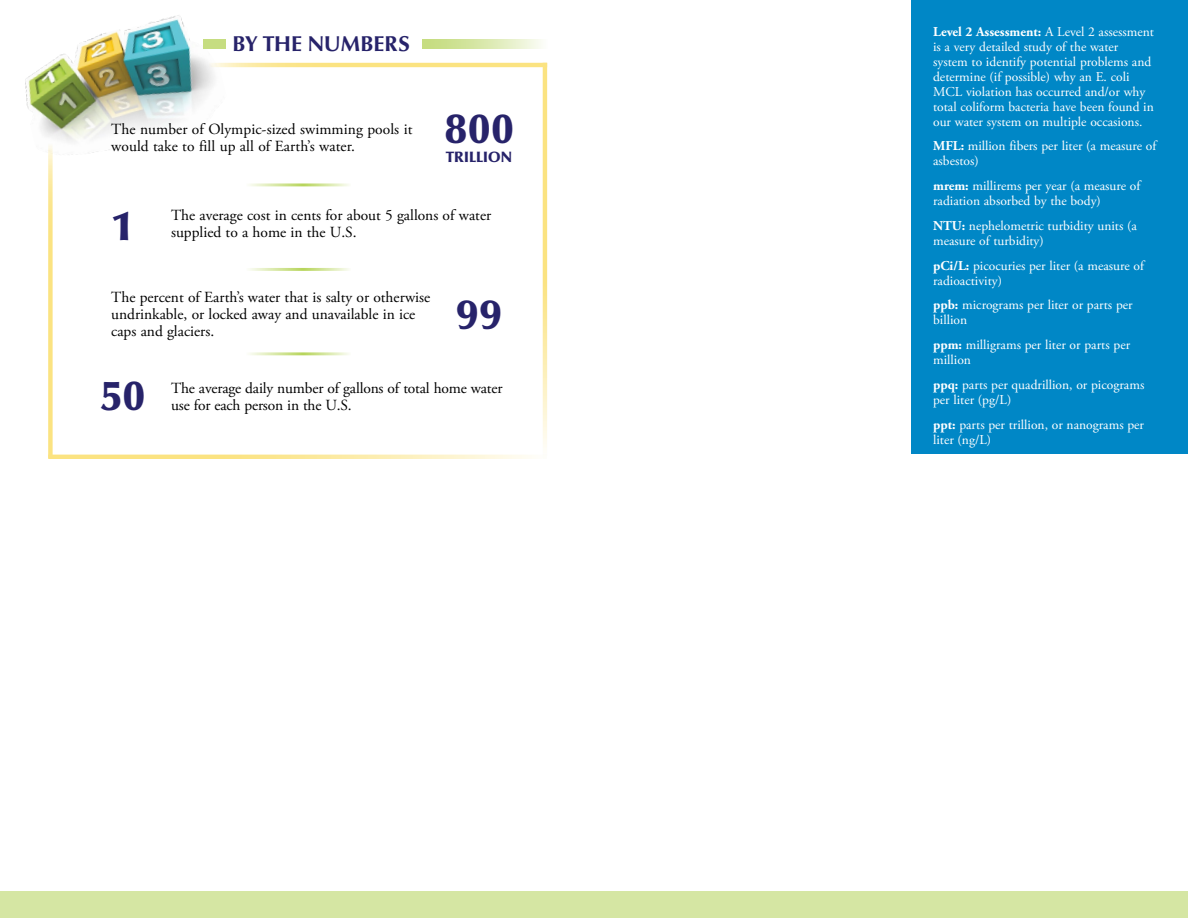
<style>
.page{position:relative;width:1188px;height:918px;background:#fff}
.page>*{position:absolute;margin:0;border:0;box-sizing:border-box;transform-origin:0 0}
.t1{font:900 42.45px "Classico URW";letter-spacing:.01em;color:#27236a}
.t2{font:700 22.05px "Classico URW";color:#27236a}
.Paragraphs_23{font:15.45px/17px "Adobe Garamond Pro";color:#000}
.t3{font:900 15.45px "Classico URW";letter-spacing:.01em;color:#27236a}
.Table_definitions_23{font:13.5px/15px "Adobe Garamond Pro";color:#fff}
.s1{font-weight:700}
</style>
<div class="page">
<div style="left:0;top:891px;width:1188px;height:27px;background:#d5e6a3"></div>
<div style="left:911px;top:0;width:277px;height:453px;background:#0087c6"></div>
<img style="left:25px;top:15px;width:205px;height:140px">
<svg style="left:48px;top:455px;width:482px;height:4px"></svg>
<svg style="left:48px;top:141px;width:5px;height:317px"></svg>
<svg style="left:209px;top:63px;width:334px;height:4px"></svg>
<svg style="left:543px;top:63px;width:4px;height:384px;fill:#fbe381"></svg>
<svg style="left:422px;top:40px;width:119px;height:9px"></svg>
<div style="left:204px;top:40px;width:22px;height:9px;background:#c6dd81"></div>
<hr style="left:244px;top:183px;width:107px;height:3px;background:#b7d55b">
<hr style="left:244px;top:268px;width:107px;height:3px;background:#b7d55b">
<hr style="left:244px;top:352px;width:107px;height:3px;background:#b7d55b">
<p class="t2" style="left:232px;top:27px;width:179px">BY THE NUMBERS</p>
<p class="Paragraphs_23" style="left:111px;top:122px;width:303px">The number of Olympic-sized swimming pools it would take to fill up all of Earth’s water.</p>
<p class="t1" style="left:444px;top:103px;width:71px">800</p>
<p class="t3" style="left:446px;top:147px;width:68px">TRILLION</p>
<p class="t1" style="left:111px;top:200px;width:24px">1</p>
<p class="Paragraphs_23" style="left:171px;top:208px;width:322px">The average cost in cents for about 5 gallons of water supplied to a home in the U.S.</p>
<p class="Paragraphs_23" style="left:111px;top:289px;width:321px">The percent of Earth’s water that is salty or otherwise undrinkable, or locked away and unavailable in ice caps and glaciers.</p>
<p class="t1" style="left:456px;top:288px;width:48px">99</p>
<p class="t1" style="left:100px;top:370px;width:47px">50</p>
<p class="Paragraphs_23" style="left:171px;top:380px;width:333px">The average daily number of gallons of total home water use for each person in the U.S.</p>
<p class="Table_definitions_23" style="left:933px;top:24px;width:222px"><span class="s1">Level 2 Assessment:</span> A Level 2 assessment is a very detailed study of the water system to identify potential problems and determine (if possible) why an E. coli MCL violation has occurred and/or why total coliform bacteria have been found in our water system on multiple occasions.</p>
<p class="Table_definitions_23" style="left:933px;top:139px;width:225px"><span class="s1">MFL:</span> million fibers per liter (a measure of asbestos)</p>
<p class="Table_definitions_23" style="left:933px;top:179px;width:209px"><span class="s1">mrem:</span> millirems per year (a measure of radiation absorbed by the body)</p>
<p class="Table_definitions_23" style="left:933px;top:219px;width:205px"><span class="s1">NTU:</span> nephelometric turbidity units (a measure of turbidity)</p>
<p class="Table_definitions_23" style="left:933px;top:258px;width:212px"><span class="s1">pCi/L:</span> picocuries per liter (a measure of radioactivity)</p>
<p class="Table_definitions_23" style="left:933px;top:298px;width:201px"><span class="s1">ppb:</span> micrograms per liter or parts per billion</p>
<p class="Table_definitions_23" style="left:933px;top:338px;width:199px"><span class="s1">ppm:</span> milligrams per liter or parts per million</p>
<p class="Table_definitions_23" style="left:933px;top:378px;width:213px"><span class="s1">ppq:</span> parts per quadrillion, or picograms per liter (pg/L)</p>
<p class="Table_definitions_23" style="left:933px;top:417px;width:212px"><span class="s1">ppt:</span> parts per trillion, or nanograms per liter (ng/L)</p>
</div>
